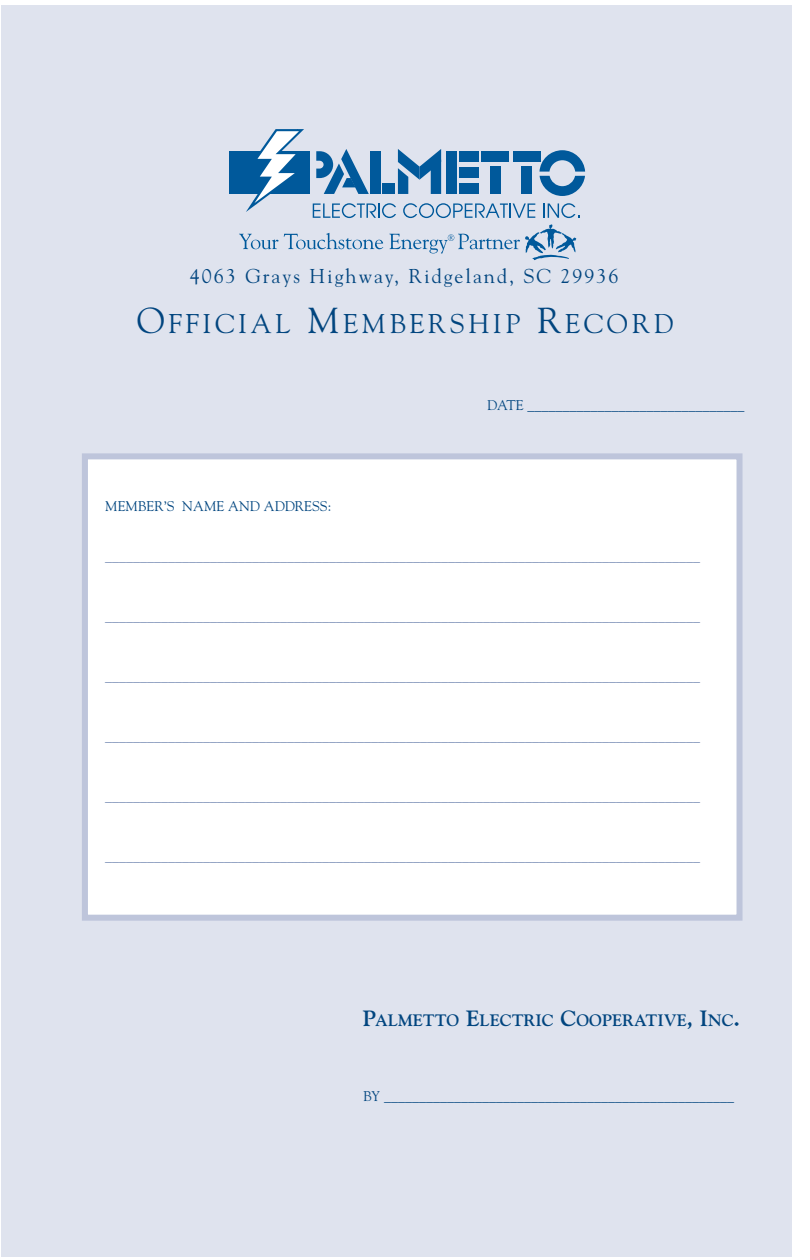
<style>
.page{position:relative;width:810px;height:1260px;background:#fff}
.page>*{position:absolute;margin:0;border:0;box-sizing:border-box;transform-origin:0 0}
.t1{font:27px "Goudy";letter-spacing:.135em;color:#01457f}
.t2{font:20px "Goudy";letter-spacing:.1em;color:#01457f}
.t3{font:700 16.4px "Goudy";color:#01457f}
.t4{font:14px "Goudy";color:#7287b1}
.t5{font:14px "Goudy";color:#01457f}
.s1{font-size:36px}
.s2{font-size:22px}
</style>
<div class="page">
<div style="left:2px;top:5px;width:790px;height:1252px;background:#dfe3ee"></div>
<div style="left:229px;top:151px;width:80px;height:43px;background:#00599b"></div>
<svg style="left:239px;top:129px;width:346px;height:132px"></svg>
<div style="left:88px;top:459px;width:649px;height:456px;background:#fff"></div>
<div style="left:82px;top:453px;width:661px;height:468px;border:6px solid #bec5db"></div>
<h2 class="t2" style="left:190px;top:264px;width:430px">4063 Grays Highway, Ridgeland, SC 29936</h2>
<h1 class="t1" style="left:137px;top:308px;width:538px"><span class="s1">O</span>FFICIAL <span class="s1">M</span>EMBERSHIP <span class="s1">R</span>ECORD</h1>
<p class="t5" style="left:105px;top:498px;width:227px">MEMBER’S NAME AND ADDRESS:</p>
<p class="t5" style="left:487px;top:397px;width:259px">DATE _______________________________</p>
<p class="t4" style="left:105px;top:548px;width:597px">_____________________________________________________________________________________</p>
<p class="t4" style="left:105px;top:608px;width:596px">_____________________________________________________________________________________</p>
<p class="t4" style="left:105px;top:668px;width:596px">_____________________________________________________________________________________</p>
<p class="t4" style="left:105px;top:728px;width:596px">_____________________________________________________________________________________</p>
<p class="t4" style="left:105px;top:788px;width:596px">_____________________________________________________________________________________</p>
<p class="t4" style="left:105px;top:848px;width:596px">_____________________________________________________________________________________</p>
<p class="t3" style="left:363px;top:1010px;width:379px"><span class="s2">P</span>ALMETTO <span class="s2">E</span>LECTRIC <span class="s2">C</span>OOPERATIVE<span class="s2">, I</span>NC<span class="s2">.</span></p>
<p class="t5" style="left:363px;top:1088px;width:372px">BY __________________________________________________</p>
</div>
